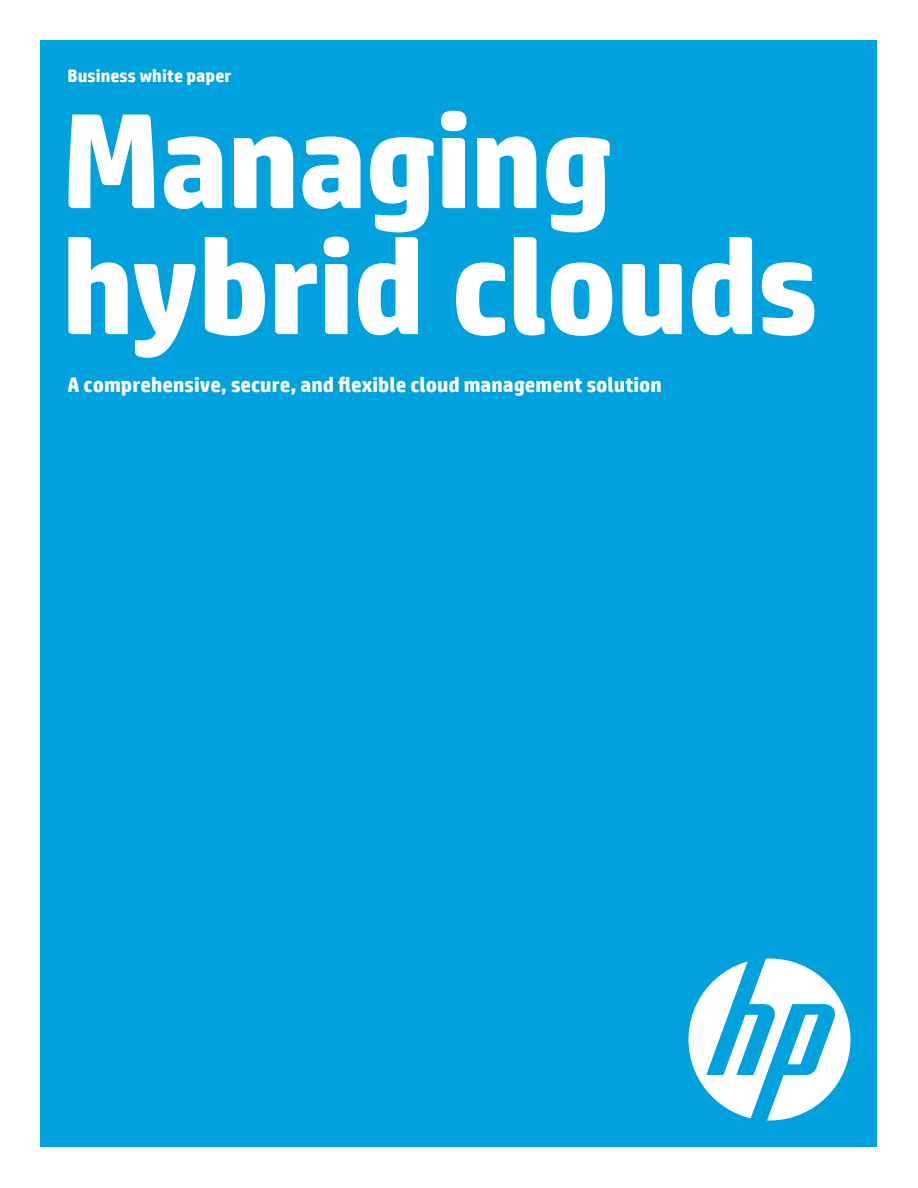
<style>
.page{position:relative;width:918px;height:1188px;background:#fff}
.page>*{position:absolute;margin:0;border:0;box-sizing:border-box;transform-origin:0 0}
.Cover_headline_90_84{font:700 135px/126px "HP Simplified";letter-spacing:-.015em;color:#fff}
.Cover_subhead_14_16{font:700 21px "HP Simplified";color:#fff}
.Document_type{font:700 18px "HP Simplified";letter-spacing:.005em;color:#fff}
</style>
<div class="page">
<div style="left:40px;top:40px;width:838px;height:1108px;background:#00a1dd"></div>
<svg style="left:688px;top:958px;width:162px;height:162px"></svg>
<p class="Document_type" style="left:67px;top:65px;width:165px">Business white paper</p>
<p class="Cover_headline_90_84" style="left:62px;top:97px;width:758px">Managing hybrid clouds</p>
<p class="Cover_subhead_14_16" style="left:67px;top:372px;width:596px">A comprehensive, secure, and flexible cloud management solution</p>
</div>
